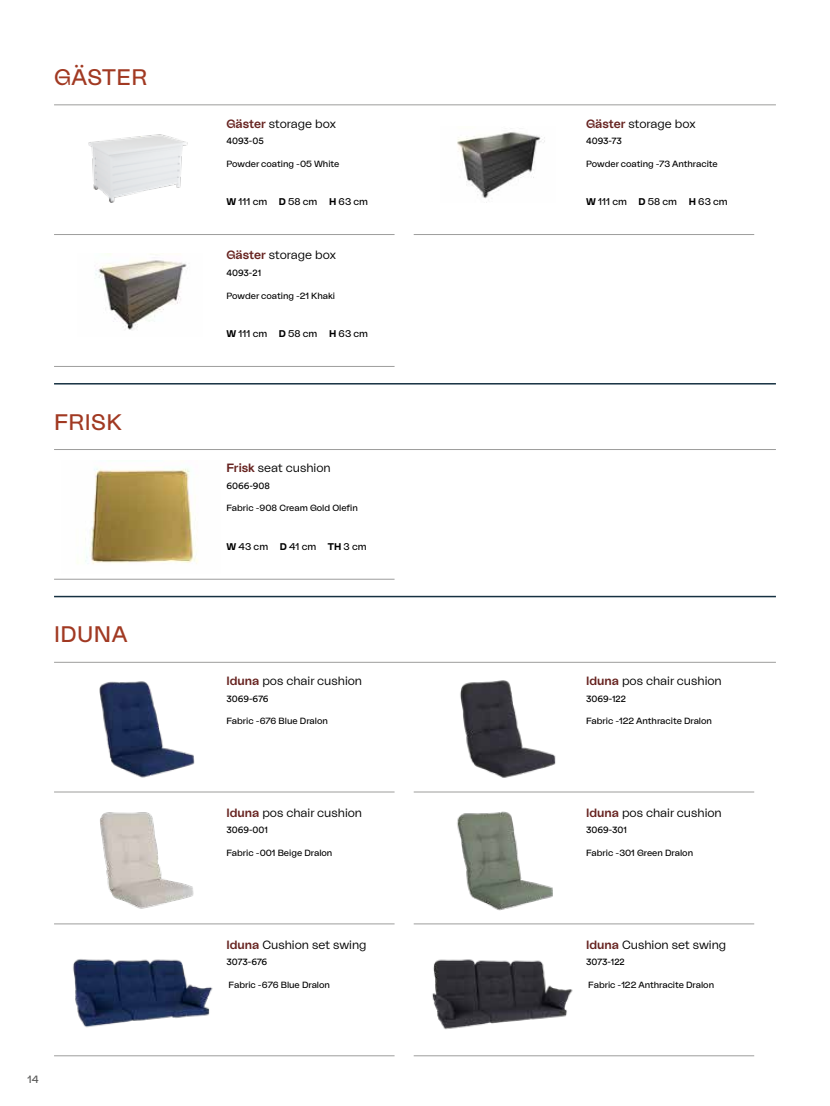
<style>
.page{position:relative;width:830px;height:1106px;background:#fff}
.page>*{position:absolute;margin:0;border:0;box-sizing:border-box;transform-origin:0 0}
.t1{font:22.5px "La Nord";letter-spacing:.02em;color:#a13922}
.t2{font:300 12px "La Nord";color:#000}
.t3{font:10.5px "La Nord";color:#575756}
.t4{font:9.75px "Circular Std";color:#000}
.t5{font:9.75px "La Nord";color:#000}
.t6{font:9px "La Nord";color:#000}
.s1{font-weight:500;color:#672320}
.s2{font-weight:700}
</style>
<div class="page">
<hr style="left:54px;top:105px;width:721px;height:1px;background:#9d9d9c">
<hr style="left:54px;top:234px;width:340px;height:1px;background:#9d9d9c">
<img style="left:88px;top:134px;width:100px;height:69px">
<hr style="left:413px;top:234px;width:340px;height:1px;background:#9d9d9c">
<img style="left:457px;top:132px;width:88px;height:71px">
<hr style="left:54px;top:366px;width:340px;height:1px;background:#9d9d9c">
<img style="left:95px;top:253px;width:93px;height:77px">
<hr style="left:54px;top:383px;width:721px;height:1px;background:#163142">
<hr style="left:54px;top:449px;width:721px;height:1px;background:#9d9d9c">
<hr style="left:54px;top:579px;width:340px;height:1px;background:#9d9d9c">
<img style="left:77px;top:468px;width:121px;height:96px">
<img style="left:77px;top:468px;width:12px;height:15px">
<hr style="left:54px;top:596px;width:721px;height:1px;background:#163142">
<hr style="left:54px;top:662px;width:721px;height:1px;background:#9d9d9c">
<hr style="left:54px;top:791px;width:340px;height:1px;background:#9d9d9c">
<img style="left:99px;top:681px;width:96px;height:97px">
<hr style="left:413px;top:791px;width:340px;height:1px;background:#9d9d9c">
<img style="left:460px;top:680px;width:96px;height:98px">
<hr style="left:54px;top:923px;width:340px;height:1px;background:#9d9d9c">
<img style="left:100px;top:812px;width:94px;height:97px">
<hr style="left:413px;top:923px;width:340px;height:1px;background:#9d9d9c">
<img style="left:457px;top:811px;width:96px;height:100px">
<hr style="left:54px;top:1055px;width:340px;height:1px;background:#9d9d9c">
<img style="left:73px;top:959px;width:140px;height:69px">
<img style="left:73px;top:959px;width:16px;height:1px">
<hr style="left:413px;top:1055px;width:340px;height:1px;background:#9d9d9c">
<img style="left:432px;top:959px;width:141px;height:71px">
<img style="left:432px;top:959px;width:16px;height:1px">
<h1 class="t1" style="left:54px;top:62px;width:95px">GÄSTER</h1>
<h1 class="t1" style="left:54px;top:407px;width:69px">FRISK</h1>
<h1 class="t1" style="left:54px;top:620px;width:75px">IDUNA</h1>
<p class="t3" style="left:27px;top:1071px;width:13px">14</p>
<h2 class="t2" style="left:226px;top:115px;width:111px"><span class="s1">Gäster</span> storage box</h2>
<p class="t4" style="left:226px;top:135px;width:39px">4093-05</p>
<p class="t6" style="left:226px;top:158px;width:114px">Powder coating -05 White</p>
<p class="t5" style="left:226px;top:195px;width:143px"><span class="s2">W</span> 111 cm <span class="s2">D</span> 58 cm <span class="s2">H</span> 63 cm</p>
<h2 class="t2" style="left:226px;top:247px;width:111px"><span class="s1">Gäster</span> storage box</h2>
<p class="t4" style="left:226px;top:267px;width:36px">4093-21</p>
<p class="t6" style="left:226px;top:290px;width:110px">Powder coating -21 Khaki</p>
<p class="t5" style="left:226px;top:327px;width:143px"><span class="s2">W</span> 111 cm <span class="s2">D</span> 58 cm <span class="s2">H</span> 63 cm</p>
<h2 class="t2" style="left:226px;top:460px;width:106px"><span class="s1">Frisk</span> seat cushion</h2>
<p class="t4" style="left:226px;top:479px;width:45px">6066-908</p>
<p class="t6" style="left:226px;top:502px;width:133px">Fabric -908 Cream Gold Olefin</p>
<p class="t5" style="left:226px;top:540px;width:142px"><span class="s2">W</span> 43 cm <span class="s2">D</span> 41 cm <span class="s2">TH</span> 3 cm</p>
<h2 class="t2" style="left:226px;top:673px;width:137px"><span class="s1">Iduna</span> pos chair cushion</h2>
<p class="t4" style="left:226px;top:692px;width:43px">3069-676</p>
<p class="t6" style="left:226px;top:715px;width:103px">Fabric -676 Blue Dralon</p>
<h2 class="t2" style="left:226px;top:805px;width:137px"><span class="s1">Iduna</span> pos chair cushion</h2>
<p class="t4" style="left:226px;top:824px;width:43px">3069-001</p>
<p class="t6" style="left:226px;top:847px;width:107px">Fabric -001 Beige Dralon</p>
<h2 class="t2" style="left:226px;top:936px;width:142px"><span class="s1">Iduna</span> Cushion set swing</h2>
<p class="t4" style="left:226px;top:956px;width:42px">3073-676</p>
<p class="t6" style="left:228px;top:979px;width:103px">Fabric -676 Blue Dralon</p>
<h2 class="t2" style="left:585px;top:115px;width:111px"><span class="s1">Gäster</span> storage box</h2>
<p class="t4" style="left:585px;top:135px;width:37px">4093-73</p>
<p class="t6" style="left:585px;top:158px;width:133px">Powder coating -73 Anthracite</p>
<p class="t5" style="left:585px;top:195px;width:143px"><span class="s2">W</span> 111 cm <span class="s2">D</span> 58 cm <span class="s2">H</span> 63 cm</p>
<h2 class="t2" style="left:585px;top:673px;width:137px"><span class="s1">Iduna</span> pos chair cushion</h2>
<p class="t4" style="left:585px;top:692px;width:41px">3069-122</p>
<p class="t6" style="left:585px;top:715px;width:127px">Fabric -122 Anthracite Dralon</p>
<h2 class="t2" style="left:585px;top:805px;width:137px"><span class="s1">Iduna</span> pos chair cushion</h2>
<p class="t4" style="left:585px;top:824px;width:42px">3069-301</p>
<p class="t6" style="left:585px;top:847px;width:108px">Fabric -301 Green Dralon</p>
<h2 class="t2" style="left:585px;top:936px;width:142px"><span class="s1">Iduna</span> Cushion set swing</h2>
<p class="t4" style="left:585px;top:956px;width:40px">3073-122</p>
<p class="t6" style="left:588px;top:979px;width:127px">Fabric -122 Anthracite Dralon</p>
</div>
